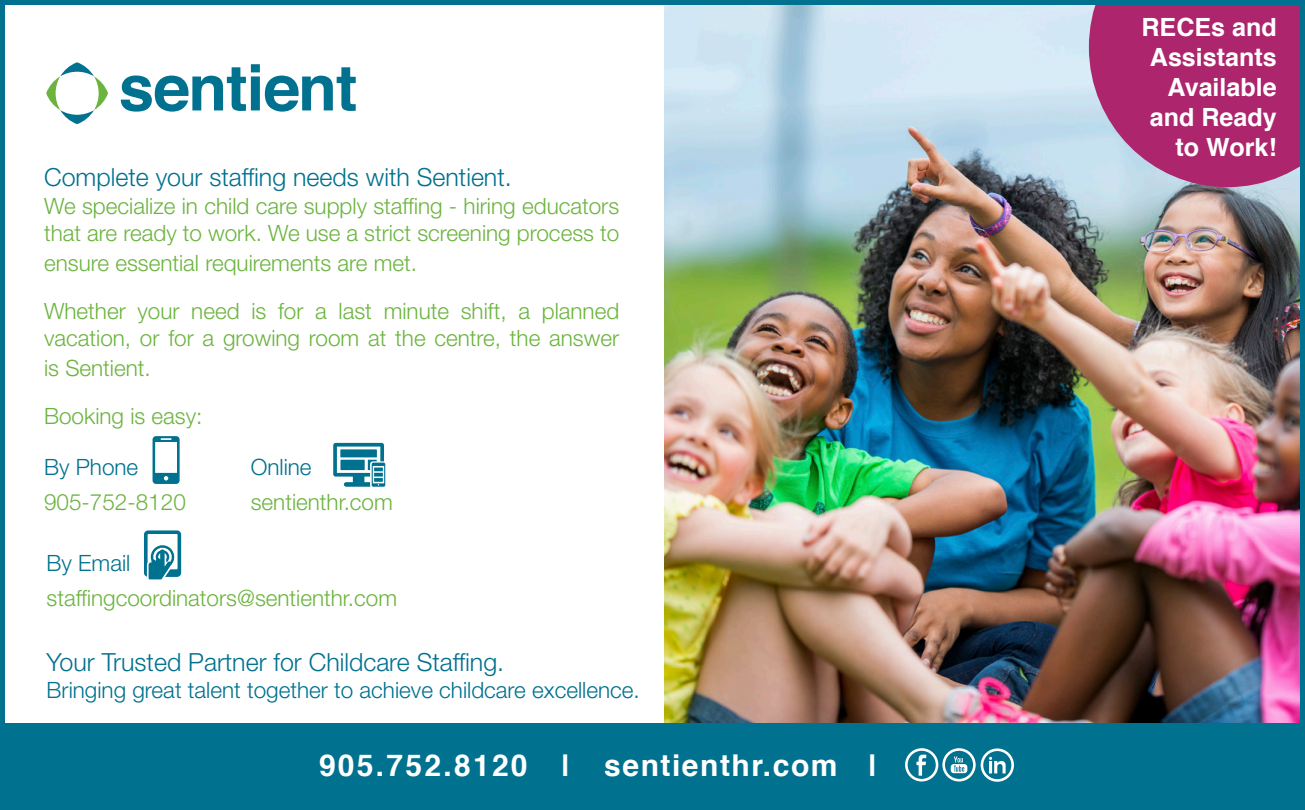
<style>
.page{position:relative;width:1305px;height:810px;background:#fff}
.page>*{position:absolute;margin:0;border:0;box-sizing:border-box;transform-origin:0 0}
.t1{font:700 30px "Helvetica";letter-spacing:.05em;color:#fff}
.t2{font:300 25px "Helvetica Neue LT Std";color:#00718e}
.t3{font:700 25px/30px "Helvetica";color:#fff;text-align:right}
.t4{font:300 22.5px/27.5px "Helvetica Neue LT Std";color:#6cb43f}
.t5{font:300 22.5px "Helvetica Neue LT Std";color:#00718e}
</style>
<div class="page">
<img style="left:664px;top:6px;width:635px;height:718px">
<svg style="left:121px;top:64px;width:235px;height:48px"></svg>
<svg style="left:46px;top:62px;width:62px;height:62px"></svg>
<div style="left:0;top:724px;width:1305px;height:86px;background:#00718e"></div>
<svg style="left:905px;top:748px;width:109px;height:34px"></svg>
<svg style="left:153px;top:436px;width:27px;height:48px"></svg>
<svg style="left:333px;top:443px;width:52px;height:44px"></svg>
<svg style="left:144px;top:530px;width:37px;height:49px"></svg>
<svg style="left:1089px;top:6px;width:210px;height:181px"></svg>
<div style="left:0;top:0;width:1305px;height:810px;border:5px solid #00718e"></div>
<p class="t2" style="left:44px;top:162px;width:469px">Complete your staffing needs with Sentient.</p>
<p class="t4" style="left:44px;top:192px;width:577px">We specialize in child care supply staffing - hiring educators that are ready to work. We use a strict screening process to</p>
<p class="t4" style="left:44px;top:249px;width:375px">ensure essential requirements are met.</p>
<p class="t4" style="left:44px;top:297px;width:577px">Whether your need is for a last minute shift, a planned vacation, or for a growing room at the centre, the answer</p>
<p class="t4" style="left:44px;top:354px;width:108px">is Sentient.</p>
<p class="t4" style="left:44px;top:402px;width:160px">Booking is easy:</p>
<p class="t5" style="left:44px;top:453px;width:96px">By Phone</p>
<p class="t4" style="left:44px;top:488px;width:143px">905-752-8120</p>
<p class="t5" style="left:251px;top:454px;width:62px">Online</p>
<p class="t4" style="left:251px;top:488px;width:144px">sentienthr.com</p>
<p class="t5" style="left:47px;top:549px;width:85px">By Email</p>
<p class="t4" style="left:47px;top:583px;width:352px">staffingcoordinators@sentienthr.com</p>
<p class="t2" style="left:47px;top:647px;width:459px">Your Trusted Partner for Childcare Staffing.</p>
<p class="t5" style="left:47px;top:677px;width:595px">Bringing great talent together to achieve childcare excellence.</p>
<p class="t1" style="left:319px;top:741px;width:560px">905.752.8120 | sentienthr.com |</p>
<p class="t3" style="left:1142px;top:12px;width:137px">RECEs and<br>Assistants<br>Available and Ready</p>
<p class="t3" style="left:1175px;top:133px;width:103px">to Work!</p>
</div>
